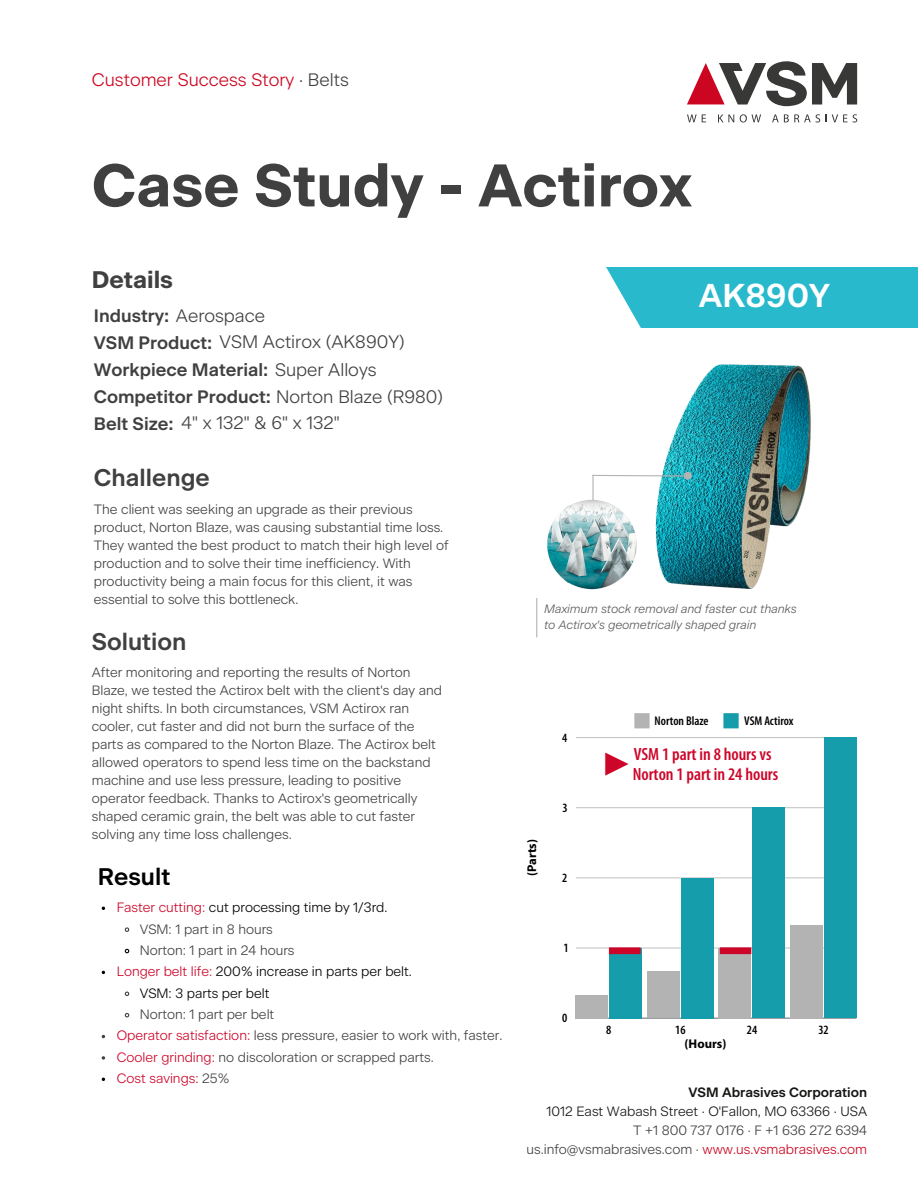
<style>
.page{position:relative;width:918px;height:1188px;background:#fff}
.page>*{position:absolute;margin:0;border:0;box-sizing:border-box;transform-origin:0 0}
.t1{font:700 60px "Beausite Classic";color:#404040}
.t2{font:38.85px "Arimo";color:#cd0529}
.t3{font:600 33px "Beausite Classic";color:#fff}
.t4{font:600 24px "Beausite Classic";color:#404040}
.t5{font:700 24px "Beausite Classic";color:#404040}
.t6{font:600 24px "Beausite Classic";color:#000}
.t7{font:300 18px/26.8px "Beausite Classic";color:#404040}
.t8{font:300 18px "Beausite Classic";color:#cc0521}
.t9{font:600 condensed 17.7px "Myriad Pro";color:#cd0529}
.t10{font:300 13.5px/18px "Beausite Classic";color:#404040}
.t11{font:300 13.5px "Beausite Classic";color:#000}
.t12{font:300 13.5px "Beausite Classic";color:#171615}
.t13{font:600 13.5px "Beausite Classic";color:#171615}
.t14{font:300 13.5px "Beausite Classic";color:#cd0529}
.t15{font:600 condensed 12.75px "Myriad Pro";color:#000}
.t16{font:700 12.75px "Myriad Pro";color:#000}
.t17{font:italic 300 12px/16px "Beausite Classic";color:#58585a}
.s1{color:#404040}
.s2{font-weight:600}
.s3{color:#cd0528}
.s4{color:#cc0521}
</style>
<div class="page">
<svg style="left:687px;top:61px;width:170px;height:45px"></svg>
<svg style="left:687px;top:114px;width:19px;height:8px"></svg>
<svg style="left:718px;top:114px;width:16px;height:8px"></svg>
<svg style="left:740px;top:114px;width:21px;height:9px"></svg>
<svg style="left:772px;top:114px;width:48px;height:9px"></svg>
<svg style="left:826px;top:114px;width:31px;height:9px"></svg>
<img style="left:655px;top:364px;width:156px;height:225px">
<hr style="left:592px;top:475px;width:2px;height:73px;background:#b3b3b4">
<img style="left:547px;top:497px;width:90px;height:93px">
<svg style="left:592px;top:474px;width:92px;height:3px"></svg>
<div style="left:684px;top:472px;width:8px;height:8px;background:#b3b3b4;border-radius:50%"></div>
<hr style="left:536px;top:598px;width:1px;height:39px;background:#b3b3b4">
<div style="left:600px;top:267px;width:318px;height:61px;background:#28b9cd"></div>
<svg style="left:600px;top:267px;width:41px;height:61px"></svg>
<svg style="left:124px;top:927px;width:6px;height:5px"></svg>
<svg style="left:124px;top:948px;width:6px;height:6px"></svg>
<svg style="left:124px;top:991px;width:6px;height:5px"></svg>
<svg style="left:124px;top:1013px;width:6px;height:5px"></svg>
<svg style="left:102px;top:1056px;width:3px;height:4px"></svg>
<svg style="left:634px;top:713px;width:16px;height:15px"></svg>
<svg style="left:723px;top:713px;width:16px;height:15px"></svg>
<hr style="left:576px;top:1018px;width:280px;height:1px;background:#000;opacity:.6">
<hr style="left:576px;top:948px;width:280px;height:1px;background:#000;opacity:.25">
<hr style="left:576px;top:878px;width:280px;height:1px;background:#e8e8e8">
<hr style="left:576px;top:807px;width:280px;height:1px;background:#000;opacity:.25">
<hr style="left:576px;top:737px;width:280px;height:1px;background:#000;opacity:.25">
<div style="left:576px;top:995px;width:32px;height:23px;background:#b3b3b4"></div>
<div style="left:610px;top:948px;width:32px;height:70px;background:#159dac"></div>
<div style="left:647px;top:972px;width:33px;height:46px;background:#b3b3b4"></div>
<div style="left:681px;top:878px;width:32px;height:140px;background:#159dac"></div>
<div style="left:719px;top:948px;width:32px;height:70px;background:#b3b3b4"></div>
<div style="left:753px;top:808px;width:32px;height:210px;background:#159dac"></div>
<div style="left:790px;top:925px;width:32px;height:93px;background:#b3b3b4"></div>
<div style="left:824px;top:738px;width:32px;height:280px;background:#159dac"></div>
<div style="left:609px;top:947px;width:32px;height:7px;background:#cd0529"></div>
<div style="left:720px;top:947px;width:31px;height:7px;background:#cd0529"></div>
<p class="t8" style="left:92px;top:71px;width:259px">Customer Success Story <span class="s1">· Belts</span></p>
<h2 class="t1" style="left:92px;top:158px;width:602px">Case Study - Actirox</h2>
<h3 class="t5" style="left:92px;top:268px;width:83px">Details</h3>
<p class="t7" style="left:94px;top:303px;width:351px"><span class="s2">Industry:</span> Aerospace<br><span class="s2">VSM Product:</span> VSM Actirox (AK890Y)<br><span class="s2">Workpiece Material:</span> Super Alloys<br><span class="s2">Competitor Product:</span> Norton Blaze (R980)<br><span class="s2">Belt Size:</span> 4" x 132" &amp; 6" x 132"</p>
<h4 class="t4" style="left:94px;top:467px;width:117px">Challenge</h4>
<h5 class="t10" style="left:94px;top:501px;width:356px">The client was seeking an upgrade as their previous product, Norton Blaze, was causing substantial time loss.<br>They wanted the best product to match their high level of production and to solve their time inefficiency. With productivity being a main focus for this client, it was essential to solve this bottleneck.</h5>
<h5 class="t4" style="left:92px;top:630px;width:96px">Solution</h5>
<h5 class="t10" style="left:92px;top:664px;width:352px">After monitoring and reporting the results of Norton Blaze, we tested the Actirox belt with the client's day and night shifts. In both circumstances, VSM Actirox ran cooler, cut faster and did not burn the surface of the parts as compared to the Norton Blaze. The Actirox belt allowed operators to spend less time on the backstand machine and use less pressure, leading to positive operator feedback. Thanks to Actirox's geometrically shaped ceramic grain, the belt was able to cut faster solving any time loss challenges.</h5>
<h5 class="t6" style="left:98px;top:866px;width:74px">Result</h5>
<h5 class="t11" style="left:117px;top:901px;width:272px"><span class="s3">Faster cutting:</span> cut processing time by 1/3rd.</h5>
<h3 class="t10" style="left:140px;top:921px;width:135px">VSM: 1 part in 8 hours</h3>
<p class="t10" style="left:140px;top:942px;width:156px">Norton: 1 part in 24 hours</p>
<p class="t11" style="left:117px;top:966px;width:297px"><span class="s3">Longer belt life:</span> 200% increase in parts per belt.</p>
<p class="t11" style="left:140px;top:987px;width:131px">VSM: 3 parts per belt</p>
<h3 class="t10" style="left:140px;top:1006px;width:136px">Norton: 1 part per belt</h3>
<p class="t10" style="left:117px;top:1027px;width:387px"><span class="s3">Operator satisfaction:</span> less pressure, easier to work with, faster.</p>
<p class="t10" style="left:117px;top:1049px;width:319px"><span class="s3">Cooler grinding:</span> no discoloration or scrapped parts.</p>
<h4 class="t14" style="left:117px;top:1072px;width:114px">Cost saving<span class="s3">s:</span> <span class="s1">25%</span></h4>
<h3 class="t3" style="left:699px;top:280px;width:133px">AK890Y</h3>
<h1 class="t17" style="left:544px;top:601px;width:254px">Maximum stock removal and faster cut thanks to Actirox's geometrically shaped grain</h1>
<p class="t15" style="left:562px;top:732px;width:7px">4</p>
<p class="t16" style="left:527px;top:876px;width:39px;rotate:-90deg">(Parts)</p>
<p class="t15" style="left:563px;top:802px;width:7px">3</p>
<p class="t15" style="left:562px;top:872px;width:7px">2</p>
<p class="t15" style="left:563px;top:943px;width:7px">1</p>
<p class="t15" style="left:562px;top:1013px;width:7px">0</p>
<p class="t15" style="left:655px;top:716px;width:55px">Norton Blaze</p>
<p class="t15" style="left:744px;top:716px;width:51px">VSM Actirox</p>
<p class="t9" style="left:634px;top:747px;width:139px">VSM 1 part in 8 hours vs</p>
<p class="t2" style="left:598px;top:739px;width:40px">►</p>
<p class="t9" style="left:633px;top:767px;width:147px">Norton 1 part in 24 hours</p>
<p class="t15" style="left:606px;top:1024px;width:7px">8</p>
<p class="t15" style="left:675px;top:1024px;width:12px">16</p>
<p class="t15" style="left:747px;top:1024px;width:12px">24</p>
<p class="t15" style="left:818px;top:1024px;width:12px">32</p>
<p class="t16" style="left:685px;top:1038px;width:43px">(Hours)</p>
<p class="t13" style="left:689px;top:1086px;width:180px">VSM Abrasives Corporation</p>
<p class="t12" style="left:546px;top:1105px;width:322px">1012 East Wabash Street · O'Fallon, MO 63366 · USA</p>
<p class="t10" style="left:526px;top:1141px;width:342px">us.info@vsmabrasives.com · <span class="s4">www.us.vsmabrasives.com</span></p>
<p class="t10" style="left:633px;top:1122px;width:235px">T +1 800 737 0176 · F +1 636 272 6394</p>
</div>
